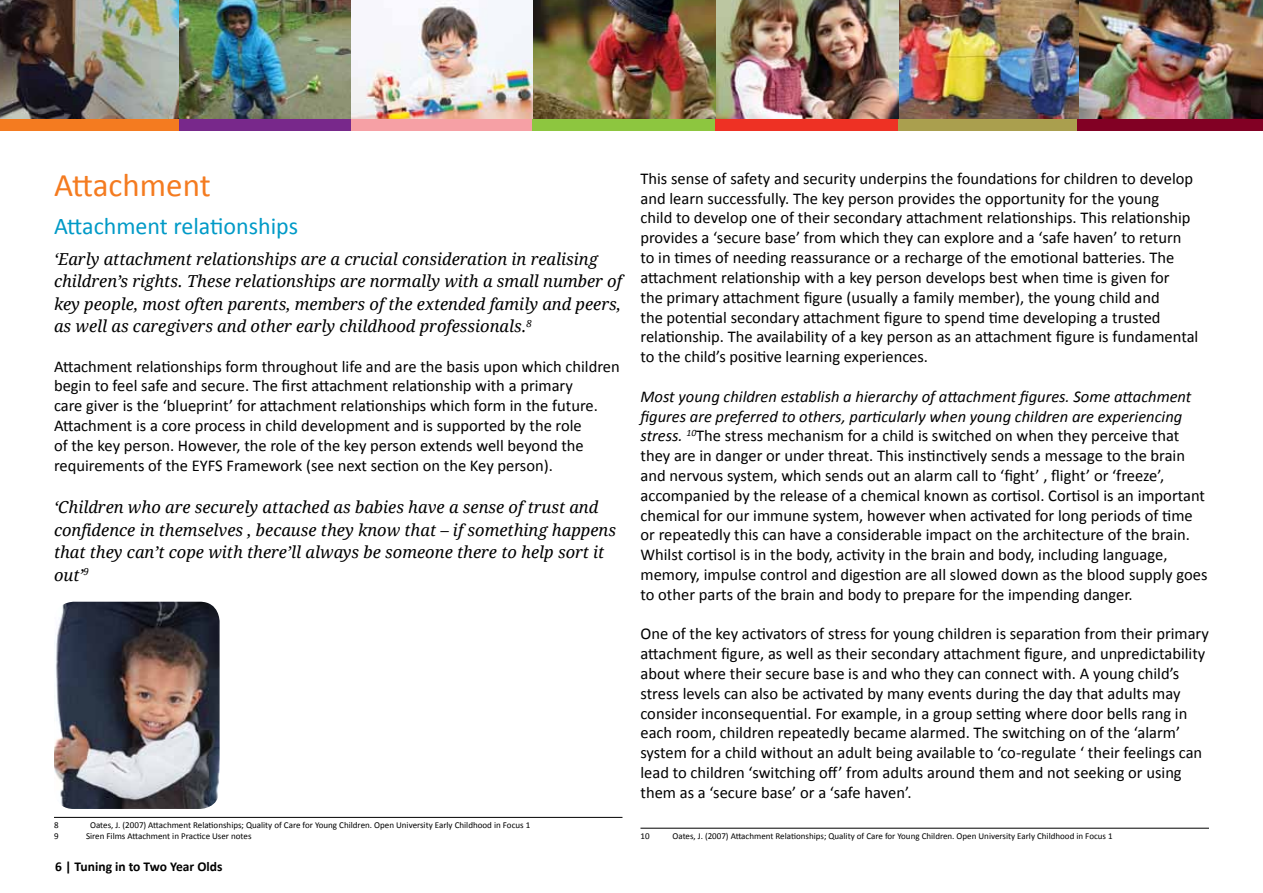
<style>
.page{position:relative;width:1263px;height:893px;background:#fff}
.page>*{position:absolute;margin:0;border:0;box-sizing:border-box;transform-origin:0 0}
.t1{font:33px "Calibri";color:#f47b20}
.t2{font:24px "Calibri";color:#009ac7}
.t3{font:16.5px/19.8px "Calibri";color:#000}
.t4{font:italic 16.5px/22.5px "Droid Serif";color:#000}
.t5{font:700 13.5px "Calibri";color:#000}
.t6{font:9px "Calibri";color:#000}
.s1{font-style:italic}
</style>
<div class="page">
<img style="left:0;top:0;width:179px;height:119px">
<img style="left:179px;top:0;width:172px;height:119px">
<img style="left:351px;top:0;width:183px;height:119px">
<img style="left:534px;top:0;width:182px;height:119px">
<img style="left:716px;top:0;width:183px;height:119px">
<img style="left:899px;top:0;width:181px;height:119px">
<img style="left:1080px;top:0;width:183px;height:119px">
<div style="left:0;top:119px;width:180px;height:12px;background:#f47b20"></div>
<div style="left:179px;top:119px;width:172px;height:12px;background:#78288b"></div>
<div style="left:351px;top:119px;width:182px;height:12px;background:#f6a0a5"></div>
<div style="left:533px;top:119px;width:183px;height:12px;background:#8dc63f"></div>
<div style="left:715px;top:119px;width:183px;height:12px;background:#ee3124"></div>
<div style="left:898px;top:119px;width:180px;height:12px;background:#aa9f4e"></div>
<div style="left:1078px;top:119px;width:185px;height:12px;background:#820024"></div>
<hr style="left:54px;top:817px;width:568px;height:1px;background:#000">
<hr style="left:640px;top:828px;width:569px;height:1px;background:#000">
<img style="left:54px;top:602px;width:166px;height:207px">
<h1 class="t1" style="left:54px;top:164px;width:158px">Attachment</h1>
<h2 class="t2" style="left:54px;top:210px;width:246px">Attachment relationships</h2>
<p class="t4" style="left:54px;top:248px;width:569px">‘Early attachment relationships are a crucial consideration in realising children’s rights. These relationships are normally with a small number of key people, most often parents, members of the extended family and peers, as well as caregivers and other early childhood professionals.<sup>8</sup></p>
<p class="t3" style="left:54px;top:356px;width:567px">Attachment relationships form throughout life and are the basis upon which children begin to feel safe and secure. The first attachment relationship with a primary<br>care giver is the ‘blueprint’ for attachment relationships which form in the future.<br>Attachment is a core process in child development and is supported by the role<br>of the key person. However, the role of the key person extends well beyond the requirements of the EYFS Framework (see next section on the Key person).</p>
<p class="t4" style="left:54px;top:496px;width:564px">‘Children who are securely attached as babies have a sense of trust and confidence in themselves , because they know that – if something happens that they can’t cope with there’ll always be someone there to help sort it out’<sup>9</sup></p>
<p class="t6" style="left:54px;top:819px;width:6px">8</p>
<p class="t6" style="left:90px;top:819px;width:442px">Oates, J. (2007) Attachment Relationships; Quality of Care for Young Children. Open University Early Childhood in Focus 1</p>
<p class="t6" style="left:54px;top:830px;width:6px">9</p>
<p class="t6" style="left:86px;top:830px;width:167px">Siren Films Attachment in Practice User notes</p>
<p class="t5" style="left:55px;top:858px;width:169px">6 | Tuning in to Two Year Olds</p>
<p class="t3" style="left:640px;top:169px;width:559px">This sense of safety and security underpins the foundations for children to develop and learn successfully. The key person provides the opportunity for the young<br>child to develop one of their secondary attachment relationships. This relationship provides a ‘secure base’ from which they can explore and a ‘safe haven’ to return to in times of needing reassurance or a recharge of the emotional batteries. The attachment relationship with a key person develops best when time is given for<br>the primary attachment figure (usually a family member), the young child and<br>the potential secondary attachment figure to spend time developing a trusted relationship. The availability of a key person as an attachment figure is fundamental to the child’s positive learning experiences.</p>
<p class="t3" style="left:640px;top:386px;width:568px"><span class="s1">Most young children establish a hierarchy of attachment figures. Some attachment figures are preferred to others, particularly when young children are experiencing stress.</span> <sup>10</sup>The stress mechanism for a child is switched on when they perceive that they are in danger or under threat. This instinctively sends a message to the brain and nervous system, which sends out an alarm call to ‘fight’ , flight’ or ‘freeze’, accompanied by the release of a chemical known as cortisol. Cortisol is an important chemical for our immune system, however when activated for long periods of time or repeatedly this can have a considerable impact on the architecture of the brain.<br>Whilst cortisol is in the body, activity in the brain and body, including language, memory, impulse control and digestion are all slowed down as the blood supply goes to other parts of the brain and body to prepare for the impending danger.</p>
<p class="t3" style="left:640px;top:624px;width:570px">One of the key activators of stress for young children is separation from their primary attachment figure, as well as their secondary attachment figure, and unpredictability about where their secure base is and who they can connect with. A young child’s stress levels can also be activated by many events during the day that adults may consider inconsequential. For example, in a group setting where door bells rang in each room, children repeatedly became alarmed. The switching on of the ‘alarm’ system for a child without an adult being available to ‘co-regulate ‘ their feelings can lead to children ‘switching off’ from adults around them and not seeking or using them as a ‘secure base’ or a ‘safe haven’.</p>
<p class="t6" style="left:640px;top:830px;width:11px">10</p>
<p class="t6" style="left:672px;top:830px;width:442px">Oates, J. (2007) Attachment Relationships; Quality of Care for Young Children. Open University Early Childhood in Focus 1</p>
</div>
